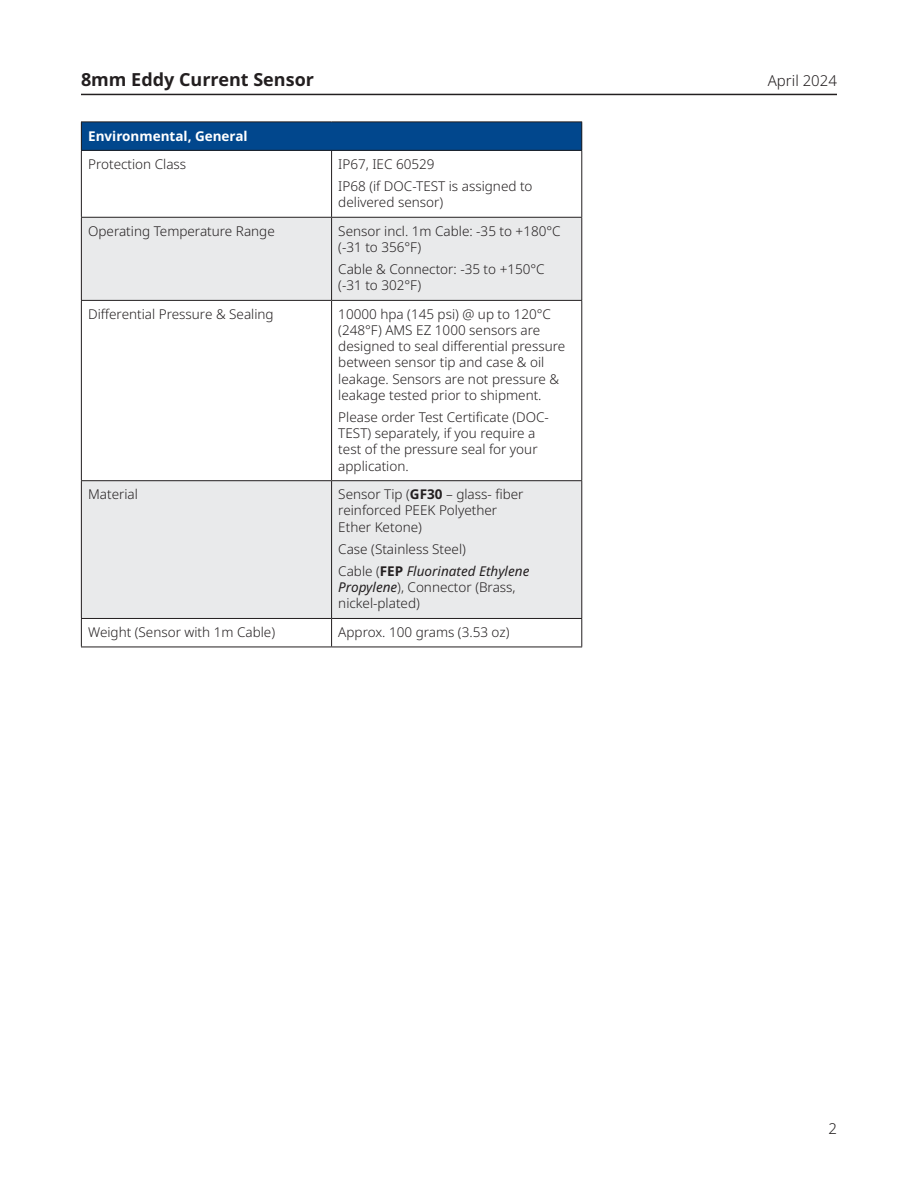
<style>
.page{position:relative;width:918px;height:1188px;background:#fff}
.page>*{position:absolute;margin:0;border:0;box-sizing:border-box;transform-origin:0 0}
.t1{font:700 18px "Noto Sans";color:#231f20}
.t2{font:300 15px "Noto Sans";color:#231f20}
.Table_Text{font:300 13.5px/16.2px "Noto Sans";color:#231f20}
.Table_Header_-_White{font:700 13.5px "Noto Sans";color:#fff}
.s1{font-weight:700}
.s2{font-weight:400;font-style:italic}
</style>
<div class="page">
<hr style="left:81px;top:94px;width:756px;height:1px;background:#231f20">
<div style="left:81px;top:122px;width:501px;height:28px;background:#01478d"></div>
<div style="left:82px;top:218px;width:499px;height:82px;background:#e9eaeb"></div>
<div style="left:82px;top:481px;width:499px;height:137px;background:#e9eaeb"></div>
<hr style="left:81px;top:122px;width:251px;height:1px;background:#231f20">
<hr style="left:332px;top:122px;width:250px;height:1px;background:#231f20">
<hr style="left:81px;top:150px;width:251px;height:1px;background:#231f20">
<hr style="left:332px;top:150px;width:250px;height:1px;background:#231f20">
<svg style="left:81px;top:122px;width:1px;height:28px"></svg>
<svg style="left:581px;top:122px;width:1px;height:28px"></svg>
<hr style="left:81px;top:151px;width:1px;height:66px;background:#231f20">
<hr style="left:331px;top:151px;width:1px;height:66px;background:#231f20">
<hr style="left:581px;top:151px;width:1px;height:66px;background:#231f20">
<hr style="left:81px;top:218px;width:1px;height:82px;background:#231f20">
<hr style="left:331px;top:218px;width:1px;height:82px;background:#231f20">
<hr style="left:581px;top:218px;width:1px;height:82px;background:#231f20">
<hr style="left:81px;top:301px;width:1px;height:179px;background:#231f20">
<hr style="left:331px;top:301px;width:1px;height:179px;background:#231f20">
<hr style="left:581px;top:301px;width:1px;height:179px;background:#231f20">
<hr style="left:81px;top:481px;width:1px;height:137px;background:#231f20">
<hr style="left:331px;top:481px;width:1px;height:137px;background:#231f20">
<hr style="left:581px;top:481px;width:1px;height:137px;background:#231f20">
<svg style="left:81px;top:619px;width:1px;height:28px"></svg>
<svg style="left:331px;top:619px;width:1px;height:28px"></svg>
<svg style="left:581px;top:619px;width:1px;height:28px"></svg>
<hr style="left:81px;top:217px;width:251px;height:1px;background:#231f20">
<hr style="left:332px;top:217px;width:250px;height:1px;background:#231f20">
<hr style="left:81px;top:300px;width:251px;height:1px;background:#231f20">
<hr style="left:332px;top:300px;width:250px;height:1px;background:#231f20">
<hr style="left:81px;top:480px;width:251px;height:1px;background:#231f20">
<hr style="left:332px;top:480px;width:250px;height:1px;background:#231f20">
<hr style="left:81px;top:618px;width:251px;height:1px;background:#231f20">
<hr style="left:332px;top:618px;width:250px;height:1px;background:#231f20">
<hr style="left:81px;top:647px;width:251px;height:1px;background:#231f20">
<hr style="left:332px;top:647px;width:250px;height:1px;background:#231f20">
<h1 class="t1" style="left:81px;top:69px;width:234px">8mm Eddy Current Sensor</h1>
<p class="t2" style="left:768px;top:72px;width:71px">April 2024</p>
<p class="Table_Header_-_White" style="left:88px;top:129px;width:161px">Environmental, General</p>
<p class="Table_Text" style="left:88px;top:156px;width:100px">Protection Class</p>
<p class="Table_Text" style="left:338px;top:156px;width:98px">IP67, IEC 60529</p>
<p class="Table_Text" style="left:338px;top:178px;width:196px">IP68 (if DOC-TEST is assigned to delivered sensor)</p>
<p class="Table_Text" style="left:88px;top:223px;width:188px">Operating Temperature Range</p>
<p class="Table_Text" style="left:338px;top:223px;width:224px">Sensor incl. 1m Cable: -35 to +180°C (-31 to 356°F)</p>
<p class="Table_Text" style="left:338px;top:261px;width:208px">Cable &amp; Connector: -35 to +150°C (-31 to 302°F)</p>
<p class="Table_Text" style="left:88px;top:306px;width:187px">Differential Pressure &amp; Sealing</p>
<p class="Table_Text" style="left:338px;top:306px;width:228px">10000 hpa (145 psi) @ up to 120°C (248°F) AMS EZ 1000 sensors are designed to seal differential pressure between sensor tip and case &amp; oil leakage. Sensors are not pressure &amp; leakage tested prior to shipment.</p>
<p class="Table_Text" style="left:338px;top:409px;width:212px">Please order Test Certificate (DOC-<br>TEST) separately, if you require a test of the pressure seal for your application.</p>
<p class="Table_Text" style="left:88px;top:486px;width:51px">Material</p>
<p class="Table_Text" style="left:338px;top:486px;width:187px">Sensor Tip (<span class="s1">GF30</span> – glass- fiber reinforced PEEK Polyether<br>Ether Ketone)</p>
<p class="Table_Text" style="left:338px;top:541px;width:129px">Case (Stainless Steel)</p>
<p class="Table_Text" style="left:338px;top:563px;width:193px">Cable (<span class="s1">FEP</span> <span class="s2">Fluorinated Ethylene<br>Propylene</span>), Connector (Brass, nickel-plated)</p>
<p class="Table_Text" style="left:88px;top:624px;width:189px">Weight (Sensor with 1m Cable)</p>
<p class="Table_Text" style="left:338px;top:624px;width:173px">Approx. 100 grams (3.53 oz)</p>
<p class="t2" style="left:828px;top:1120px;width:10px">2</p>
</div>
